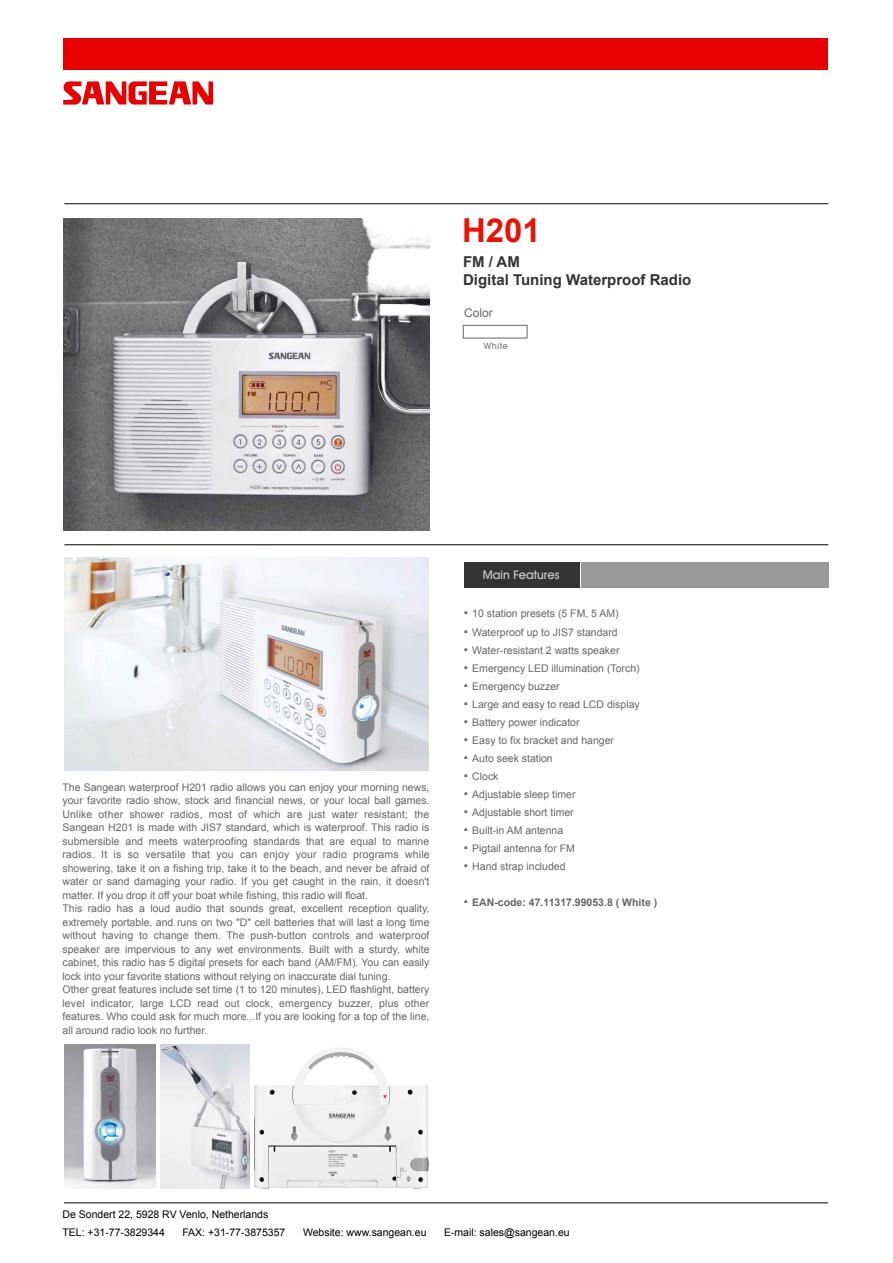
<style>
.page{position:relative;width:893px;height:1263px;background:#fff}
.page>*{position:absolute;margin:0;border:0;box-sizing:border-box;transform-origin:0 0}
.t1{font:700 33px "Arial";color:#e61407}
.t2{font:27px "Arial";color:#666}
.t3{font:700 15px/18px "Arial";color:#333}
.t4{font:500 12px "Avant Garde IT Cby BT";color:#ccc}
.t5{font:12px "Arial";color:#666}
.t6{font:10.5px/13.5px "Arial";color:#666}
.t7{font:10.5px/18px "Arial";color:#000}
.t8{font:700 10.5px "Arial";color:#666}
.t9{font:500 9px "Avant Garde IT Cby BT";letter-spacing:.05em;color:#7f7f7f}
</style>
<div class="page">
<div style="left:64px;top:38px;width:764px;height:32px;background:#e60000"></div>
<hr style="left:64px;top:544px;width:764px;height:1px;background:#000">
<svg style="left:63px;top:81px;width:150px;height:24px"></svg>
<div style="left:465px;top:562px;width:115px;height:26px;background:#333"></div>
<div style="left:581px;top:562px;width:247px;height:26px;background:#999"></div>
<hr style="left:64px;top:203px;width:764px;height:1px;background:#000">
<img style="left:63px;top:219px;width:367px;height:312px">
<div style="left:463px;top:325px;width:64px;height:13px;border:1px solid #666"></div>
<hr style="left:64px;top:1202px;width:764px;height:1px;background:#000">
<img style="left:255px;top:1048px;width:174px;height:140px">
<img style="left:160px;top:1044px;width:89px;height:144px">
<img style="left:64px;top:1045px;width:92px;height:144px">
<img style="left:65px;top:557px;width:363px;height:213px">
<h1 class="t1" style="left:462px;top:209px;width:80px">H201</h1>
<h3 class="t3" style="left:463px;top:254px;width:230px">FM / AM<br>Digital Tuning Waterproof Radio</h3>
<p class="t5" style="left:464px;top:305px;width:30px">Color</p>
<p class="t9" style="left:484px;top:340px;width:26px">White</p>
<p class="t6" style="left:62px;top:780px;width:369px">The Sangean waterproof H201 radio allows you can enjoy your morning news, your favorite radio show, stock and financial news, or your local ball games.<br>Unlike other shower radios, most of which are just water resistant; the Sangean H201 is made with JIS7 standard, which is waterproof. This radio is submersible and meets waterproofing standards that are equal to marine radios. It is so versatile that you can enjoy your radio programs while showering, take it on a fishing trip, take it to the beach, and never be afraid of water or sand damaging your radio. If you get caught in the rain, it doesn't matter. If you drop it off your boat while fishing, this radio will float.<br>This radio has a loud audio that sounds great, excellent reception quality, extremely portable, and runs on two "D" cell batteries that will last a long time without having to change them. The push-button controls and waterproof speaker are impervious to any wet environments. Built with a sturdy, white cabinet, this radio has 5 digital presets for each band (AM/FM). You can easily lock into your favorite stations without relying on inaccurate dial tuning.<br>Other great features include set time (1 to 120 minutes), LED flashlight, battery level indicator, large LCD read out clock, emergency buzzer, plus other features. Who could ask for much more...If you are looking for a top of the line, all around radio look no further.</p>
<p class="t4" style="left:483px;top:568px;width:78px">Main Features</p>
<h2 class="t2" style="left:462px;top:587px;width:9px">.</h2>
<p class="t6" style="left:472px;top:607px;width:148px">10 station presets (5 FM, 5 AM)</p>
<h2 class="t2" style="left:462px;top:605px;width:9px">.</h2>
<p class="t6" style="left:472px;top:625px;width:147px">Waterproof up to JIS7 standard</p>
<h2 class="t2" style="left:462px;top:623px;width:9px">.</h2>
<p class="t6" style="left:472px;top:643px;width:149px">Water-resistant 2 watts speaker</p>
<h2 class="t2" style="left:462px;top:641px;width:9px">.</h2>
<p class="t6" style="left:472px;top:661px;width:169px">Emergency LED illumination (Torch)</p>
<h2 class="t2" style="left:462px;top:659px;width:9px">.</h2>
<p class="t6" style="left:472px;top:679px;width:89px">Emergency buzzer</p>
<h2 class="t2" style="left:462px;top:677px;width:9px">.</h2>
<p class="t6" style="left:472px;top:697px;width:169px">Large and easy to read LCD display</p>
<h2 class="t2" style="left:462px;top:695px;width:9px">.</h2>
<p class="t6" style="left:472px;top:715px;width:109px">Battery power indicator</p>
<h2 class="t2" style="left:462px;top:713px;width:9px">.</h2>
<p class="t6" style="left:472px;top:733px;width:143px">Easy to fix bracket and hanger</p>
<h2 class="t2" style="left:462px;top:731px;width:9px">.</h2>
<p class="t6" style="left:472px;top:751px;width:82px">Auto seek station</p>
<h2 class="t2" style="left:462px;top:749px;width:9px">.</h2>
<p class="t6" style="left:472px;top:769px;width:28px">Clock</p>
<h2 class="t2" style="left:462px;top:767px;width:9px">.</h2>
<p class="t6" style="left:472px;top:787px;width:105px">Adjustable sleep timer</p>
<h2 class="t2" style="left:462px;top:785px;width:9px">.</h2>
<p class="t6" style="left:472px;top:805px;width:103px">Adjustable short timer</p>
<h2 class="t2" style="left:462px;top:803px;width:9px">.</h2>
<p class="t6" style="left:472px;top:823px;width:93px">Built-in AM antenna</p>
<h2 class="t2" style="left:462px;top:821px;width:9px">.</h2>
<p class="t6" style="left:472px;top:841px;width:104px">Pigtail antenna for FM</p>
<h2 class="t2" style="left:462px;top:839px;width:9px">.</h2>
<p class="t6" style="left:472px;top:859px;width:95px">Hand strap included</p>
<h2 class="t2" style="left:462px;top:875px;width:9px">.</h2>
<p class="t8" style="left:472px;top:895px;width:186px">EAN-code: 47.11317.99053.8 ( White )</p>
<p class="t7" style="left:62px;top:1206px;width:207px">De Sondert 22, 5928 RV Venlo, Netherlands<br>TEL: +31-77-3829344</p>
<p class="t7" style="left:182px;top:1224px;width:105px">FAX: +31-77-3875357</p>
<p class="t7" style="left:303px;top:1224px;width:125px">Website: www.sangean.eu</p>
<p class="t7" style="left:444px;top:1224px;width:127px">E-mail: sales@sangean.eu</p>
</div>
